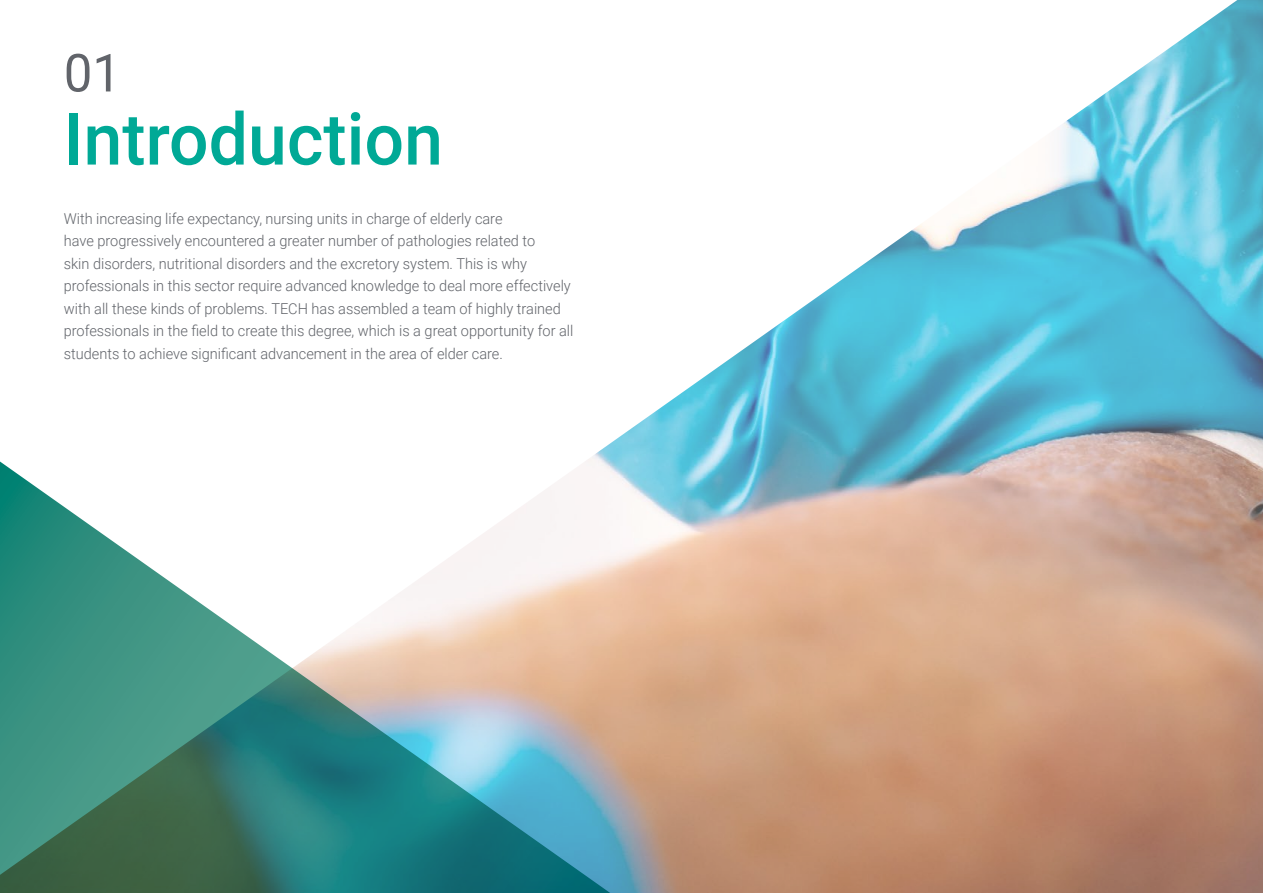
<style>
.page{position:relative;width:1263px;height:893px;background:#fff}
.page>*{position:absolute;margin:0;border:0;box-sizing:border-box;transform-origin:0 0}
.t1{font:500 72px "Roboto";color:#00a996}
.t2{font:52.5px "Roboto";color:#61646a}
.t3{font:300 15px/22.5px "Roboto";color:#61646a}
</style>
<div class="page">
<img style="left:607px;top:0;width:656px;height:893px">
<svg style="left:0;top:446px;width:640px;height:447px"></svg>
<h2 class="t2" style="left:64px;top:36px;width:59px">01</h2>
<h1 class="t1" style="left:64px;top:89px;width:381px">Introduction</h1>
<p class="t3" style="left:64px;top:207px;width:511px">With increasing life expectancy, nursing units in charge of elderly care<br>have progressively encountered a greater number of pathologies related to<br>skin disorders, nutritional disorders and the excretory system. This is why professionals in this sector require advanced knowledge to deal more effectively with all these kinds of problems. TECH has assembled a team of highly trained professionals in the field to create this degree, which is a great opportunity for all students to achieve significant advancement in the area of elder care.</p>
</div>
